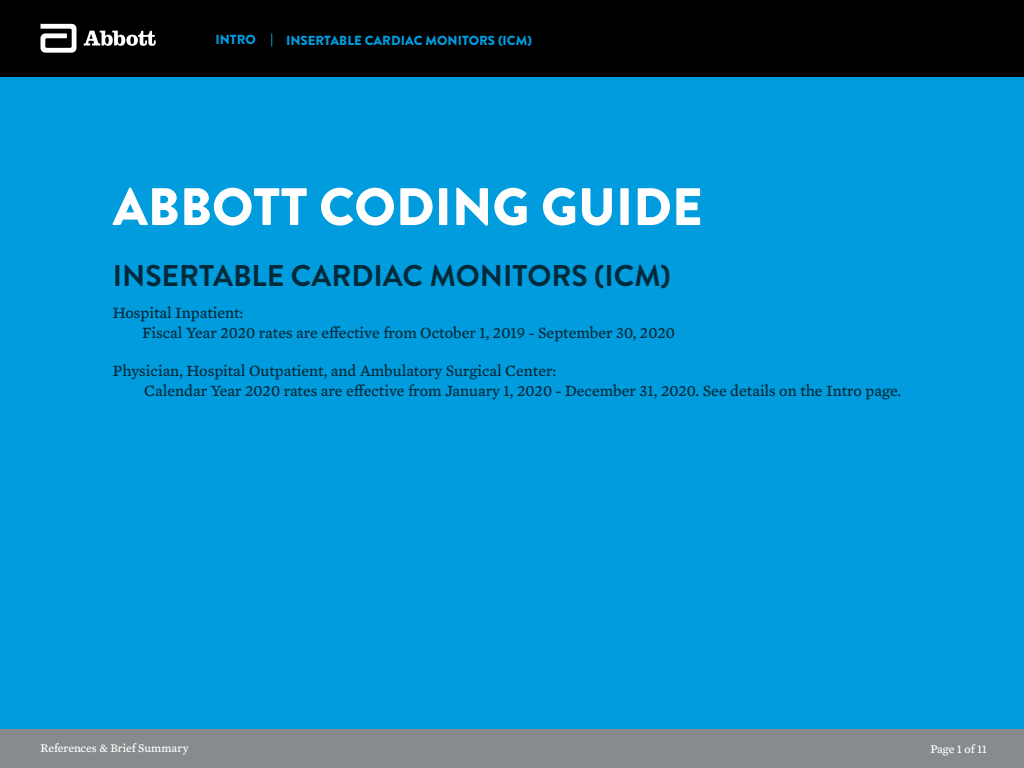
<style>
.page{position:relative;width:1024px;height:768px;background:#fff}
.page>*{position:absolute;margin:0;border:0;box-sizing:border-box;transform-origin:0 0}
.Paragraph_Style2{font:900 52.6px "Brandon Grotesque";color:#fff}
.Paragraph_Style3{font:700 30px "Brandon Grotesque";color:#002a39}
.Paragraph_Style1{font:16px "Mercury Text G4";color:#002a39}
.t1{font:900 13.15px "Brandon Grotesque";color:#009cde}
.t2{font:12px "Mercury Text G4";letter-spacing:-.005em;color:#fff}
</style>
<div class="page">
<div style="left:0;top:76px;width:1024px;height:692px;background:#009cde"></div>
<div style="left:0;top:730px;width:1024px;height:38px;background:#888b8d"></div>
<div style="left:0;top:0;width:1024px;height:76px;background:#000"></div>
<svg style="left:41px;top:24px;width:36px;height:29px"></svg>
<svg style="left:84px;top:31px;width:72px;height:15px"></svg>
<svg style="left:271px;top:33px;width:1px;height:13px"></svg>
<p class="t1" style="left:215px;top:30px;width:42px">INTRO</p>
<p class="t1" style="left:286px;top:31px;width:247px">INSERTABLE CARDIAC MONITORS (ICM)</p>
<p class="Paragraph_Style2" style="left:113px;top:170px;width:591px">ABBOTT CODING GUIDE</p>
<p class="Paragraph_Style3" style="left:113px;top:254px;width:560px">INSERTABLE CARDIAC MONITORS (ICM)</p>
<p class="Paragraph_Style1" style="left:113px;top:301px;width:132px">Hospital Inpatient:</p>
<p class="Paragraph_Style1" style="left:142px;top:321px;width:534px">Fiscal Year 2020 rates are effective from October 1, 2019 - September 30, 2020</p>
<p class="Paragraph_Style1" style="left:113px;top:359px;width:445px">Physician, Hospital Outpatient, and Ambulatory Surgical Center:</p>
<p class="Paragraph_Style1" style="left:144px;top:379px;width:758px">Calendar Year 2020 rates are effective from January 1, 2020 - December 31, 2020. See details on the Intro page.</p>
<p class="t2" style="left:40px;top:739px;width:150px">References &amp; Brief Summary</p>
<p class="t2" style="left:930px;top:740px;width:58px">Page 1 of 11</p>
</div>
